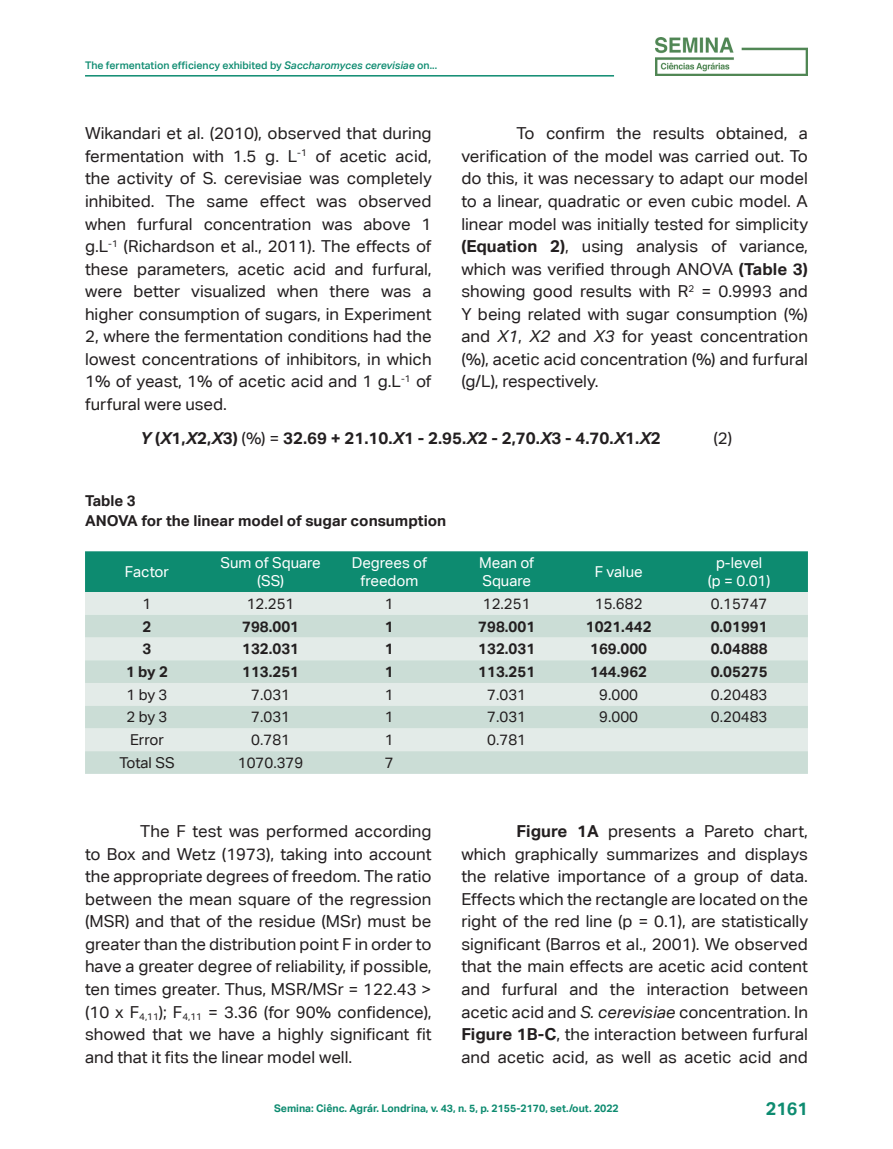
<style>
.page{position:relative;width:893px;height:1149px;background:#fff}
.page>*{position:absolute;margin:0;border:0;box-sizing:border-box;transform-origin:0 0}
.t1{font:700 18px "Aktiv Grotesk Corp";color:#0d8b70}
.corpo_do_texto{font:16.5px/22.5px "Aktiv Grotesk Corp";color:#231f20;text-align:justify}
.corpo_do_texto-2{font:700 16.5px "Aktiv Grotesk Corp";color:#231f20}
.texto_tabela{font:15px "Aktiv Grotesk Corp";color:#231f20}
.texto_tabela-2{font:700 15px "Aktiv Grotesk Corp";color:#231f20}
.texto_tabela-3{font:15px/18px "Aktiv Grotesk Corp";color:#fff;text-align:center}
.título_Tabela{font:700 15px "Aktiv Grotesk Corp";color:#231f20}
.t2{font:500 10.5px "Aktiv Grotesk Corp";color:#0d8b70}
.t3{font:700 10.5px "Aktiv Grotesk Corp";color:#0d8b70}
.s1{font-style:italic}
.s2{font-weight:700}
.s3{font-weight:400}
</style>
<div class="page">
<hr style="left:85px;top:75px;width:529px;height:1px;background:#0d8b70">
<img style="left:656px;top:37px;width:152px;height:39px">
<div style="left:85px;top:551px;width:723px;height:41px;background:#0d8b70"></div>
<div style="left:85px;top:592px;width:723px;height:22px;background:#e3ebe8"></div>
<svg style="left:85px;top:614px;width:723px;height:159px;background:#d5e3dd"></svg>
<p class="t2" style="left:85px;top:59px;width:354px">The fermentation efficiency exhibited by <span class="s1">Saccharomyces cerevisiae</span> on...</p>
<p class="corpo_do_texto" style="left:85px;top:122px;width:348px">Wikandari et al. (2010), observed that during fermentation with 1.5 g. L<sup>-1</sup> of acetic acid, the activity of S. cerevisiae was completely inhibited. The same effect was observed when furfural concentration was above 1 g.L<sup>-1</sup> (Richardson et al., 2011). The effects of these parameters, acetic acid and furfural, were better visualized when there was a higher consumption of sugars, in Experiment 2, where the fermentation conditions had the lowest concentrations of inhibitors, in which 1% of yeast, 1% of acetic acid and 1 g.L<sup>-1</sup> of furfural were used.</p>
<p class="corpo_do_texto" style="left:461px;top:122px;width:348px;text-indent:55px">To confirm the results obtained, a verification of the model was carried out. To do this, it was necessary to adapt our model to a linear, quadratic or even cubic model. A linear model was initially tested for simplicity <span class="s2">(Equation 2)</span>, using analysis of variance, which was verified through ANOVA <span class="s2">(Table 3) </span>showing good results with R<sup>2</sup> = 0.9993 and Y being related with sugar consumption (%) and <span class="s1">X1</span>, <span class="s1">X2</span> and <span class="s1">X3</span> for yeast concentration (%), acetic acid concentration (%) and furfural (g/L), respectively.</p>
<p class="corpo_do_texto-2" style="left:140px;top:427px;width:522px"><span class="s1">Y</span> (<span class="s1">X</span>1,<span class="s1">X</span>2,<span class="s1">X</span>3) <span class="s3">(%) =</span> 32.69 + 21.10.<span class="s1">X</span>1 - 2.95.<span class="s1">X</span>2 - 2,70.<span class="s1">X</span>3 - 4.70.<span class="s1">X</span>1.<span class="s1">X</span>2</p>
<p class="corpo_do_texto" style="left:713px;top:426px;width:20px">(2)</p>
<p class="título_Tabela" style="left:85px;top:491px;width:52px">Table 3</p>
<p class="título_Tabela" style="left:85px;top:511px;width:363px">ANOVA for the linear model of sugar consumption</p>
<p class="texto_tabela-3" style="left:125px;top:562px;width:46px">Factor</p>
<p class="texto_tabela-3" style="left:221px;top:553px;width:102px">Sum of Square (SS)</p>
<p class="texto_tabela-3" style="left:352px;top:553px;width:77px">Degrees of freedom</p>
<p class="texto_tabela-3" style="left:479px;top:553px;width:57px">Mean of</p>
<p class="texto_tabela-3" style="left:482px;top:571px;width:50px">Square</p>
<p class="texto_tabela-3" style="left:595px;top:562px;width:49px">F value</p>
<p class="texto_tabela-3" style="left:716px;top:553px;width:48px">p-level</p>
<p class="texto_tabela-3" style="left:708px;top:571px;width:64px">(p = 0.01)</p>
<p class="texto_tabela" style="left:143px;top:594px;width:10px">1</p>
<p class="texto_tabela" style="left:247px;top:594px;width:49px">12.251</p>
<p class="texto_tabela" style="left:385px;top:594px;width:10px">1</p>
<p class="texto_tabela" style="left:483px;top:594px;width:49px">12.251</p>
<p class="texto_tabela" style="left:595px;top:594px;width:49px">15.682</p>
<p class="texto_tabela" style="left:711px;top:594px;width:58px">0.15747</p>
<p class="texto_tabela-2" style="left:143px;top:616px;width:10px">2</p>
<p class="texto_tabela-2" style="left:242px;top:616px;width:58px">798.001</p>
<p class="texto_tabela-2" style="left:385px;top:616px;width:10px">1</p>
<p class="texto_tabela-2" style="left:478px;top:616px;width:58px">798.001</p>
<p class="texto_tabela-2" style="left:586px;top:616px;width:67px">1021.442</p>
<p class="texto_tabela-2" style="left:711px;top:616px;width:58px">0.01991</p>
<p class="texto_tabela-2" style="left:143px;top:639px;width:10px">3</p>
<p class="texto_tabela-2" style="left:242px;top:639px;width:58px">132.031</p>
<p class="texto_tabela-2" style="left:385px;top:639px;width:10px">1</p>
<p class="texto_tabela-2" style="left:478px;top:639px;width:58px">132.031</p>
<p class="texto_tabela-2" style="left:590px;top:639px;width:58px">169.000</p>
<p class="texto_tabela-2" style="left:711px;top:639px;width:58px">0.04888</p>
<p class="texto_tabela-2" style="left:126px;top:662px;width:43px">1 by 2</p>
<p class="texto_tabela-2" style="left:242px;top:662px;width:58px">113.251</p>
<p class="texto_tabela-2" style="left:385px;top:662px;width:10px">1</p>
<p class="texto_tabela-2" style="left:478px;top:662px;width:58px">113.251</p>
<p class="texto_tabela-2" style="left:590px;top:662px;width:58px">144.962</p>
<p class="texto_tabela-2" style="left:711px;top:662px;width:58px">0.05275</p>
<p class="texto_tabela" style="left:127px;top:685px;width:42px">1 by 3</p>
<p class="texto_tabela" style="left:251px;top:685px;width:40px">7.031</p>
<p class="texto_tabela" style="left:385px;top:685px;width:10px">1</p>
<p class="texto_tabela" style="left:487px;top:685px;width:40px">7.031</p>
<p class="texto_tabela" style="left:599px;top:685px;width:40px">9.000</p>
<p class="texto_tabela" style="left:711px;top:685px;width:58px">0.20483</p>
<p class="texto_tabela" style="left:127px;top:708px;width:42px">2 by 3</p>
<p class="texto_tabela" style="left:251px;top:708px;width:40px">7.031</p>
<p class="texto_tabela" style="left:385px;top:708px;width:10px">1</p>
<p class="texto_tabela" style="left:487px;top:708px;width:40px">7.031</p>
<p class="texto_tabela" style="left:599px;top:708px;width:40px">9.000</p>
<p class="texto_tabela" style="left:711px;top:708px;width:58px">0.20483</p>
<p class="texto_tabela" style="left:130px;top:730px;width:35px">Error</p>
<p class="texto_tabela" style="left:251px;top:730px;width:40px">0.781</p>
<p class="texto_tabela" style="left:385px;top:730px;width:10px">1</p>
<p class="texto_tabela" style="left:487px;top:730px;width:40px">0.781</p>
<p class="texto_tabela" style="left:119px;top:753px;width:57px">Total SS</p>
<p class="texto_tabela" style="left:238px;top:753px;width:67px">1070.379</p>
<p class="texto_tabela" style="left:385px;top:753px;width:10px">7</p>
<p class="corpo_do_texto" style="left:85px;top:819px;width:348px;text-indent:55px">The F test was performed according to Box and Wetz (1973), taking into account the appropriate degrees of freedom. The ratio between the mean square of the regression (MSR) and that of the residue (MSr) must be greater than the distribution point F in order to have a greater degree of reliability, if possible, ten times greater. Thus, MSR/MSr = 122.43 &gt; (10 x F<sub>4,11</sub>); F<sub>4,11</sub> = 3.36 (for 90% confidence), showed that we have a highly significant fit and that it fits the linear model well.</p>
<p class="corpo_do_texto" style="left:461px;top:819px;width:348px;text-indent:55px"><span class="s2">Figure 1A</span> presents a Pareto chart, which graphically summarizes and displays the relative importance of a group of data.<br>Effects which the rectangle are located on the right of the red line (p = 0.1), are statistically significant (Barros et al., 2001). We observed that the main effects are acetic acid content and furfural and the interaction between acetic acid and <span class="s1">S. cerevisiae</span> concentration. In <span class="s2">Figure 1B-C</span>, the interaction between furfural and acetic acid, as well as acetic acid and</p>
<p class="t3" style="left:274px;top:1101px;width:346px">Semina: Ciênc. Agrár. Londrina, v. 43, n. 5, p. 2155-2170, set./out. 2022</p>
<p class="t1" style="left:766px;top:1096px;width:44px">2161</p>
</div>
